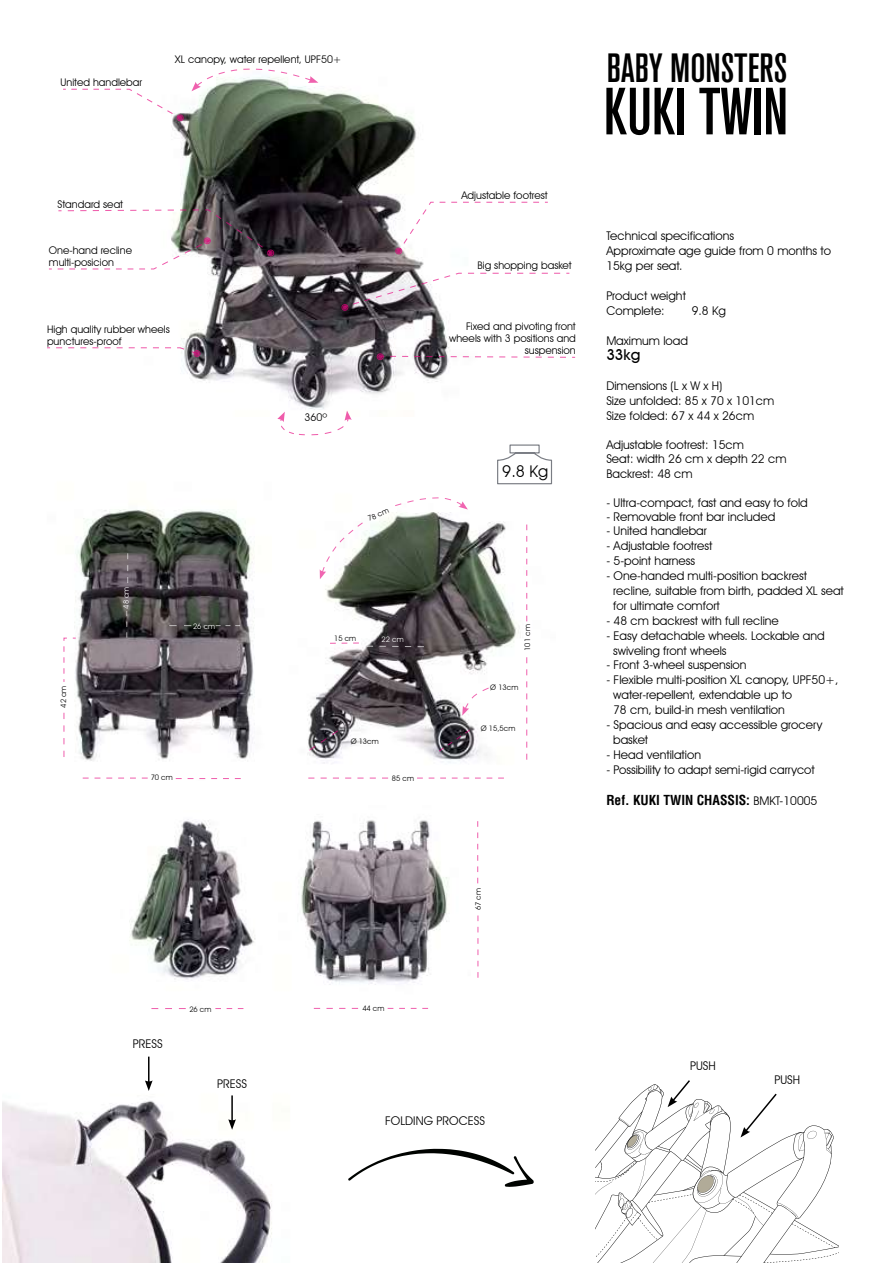
<style>
.page{position:relative;width:893px;height:1263px;background:#fff}
.page>*{position:absolute;margin:0;border:0;box-sizing:border-box;transform-origin:0 0}
.t1{font:500 condensed 66px "Akzidenz Grotesk BQ";color:#000}
.t2{font:500 condensed 40.5px "Akzidenz Grotesk BQ";color:#000}
.t3{font:16.2px "Avant Garde IT Cby BT";color:#000}
.t4{font:500 15px "Avant Garde IT Cby BT";color:#000}
.t5{font:700 condensed 13.5px "Helvetica LT Std";color:#000}
.t6{font:12px/15px "Avant Garde IT Cby BT";color:#000}
.t7{font:10.5px/12px "Avant Garde IT Cby BT";color:#000}
.t8{font:7.5px "Avant Garde IT Cby BT";color:#000}
.t9{font:7.5px "Avant Garde IT Cby BT";color:#fff}
.s1{font-family:"Avant Garde IT Cby BT";font-weight:400;font-stretch:normal;font-size:12px}
</style>
<div class="page">
<img style="left:172px;top:91px;width:278px;height:319px">
<svg style="left:277px;top:411px;width:75px;height:25px"></svg>
<svg style="left:191px;top:68px;width:127px;height:23px"></svg>
<svg style="left:47px;top:347px;width:152px;height:9px"></svg>
<div style="left:194px;top:350px;width:6px;height:7px;border:1px solid #e6007d;border-radius:50%"></div>
<svg style="left:377px;top:354px;width:198px;height:6px"></svg>
<svg style="left:342px;top:272px;width:228px;height:38px"></svg>
<svg style="left:49px;top:209px;width:224px;height:61px"></svg>
<div style="left:267px;top:250px;width:7px;height:6px;border:1px solid #e6007d;border-radius:50%"></div>
<svg style="left:397px;top:201px;width:151px;height:52px"></svg>
<div style="left:395px;top:248px;width:7px;height:6px;border:1px solid #e6007d;border-radius:50%"></div>
<img style="left:63px;top:509px;width:192px;height:270px">
<img style="left:307px;top:509px;width:221px;height:270px">
<svg style="left:63px;top:637px;width:14px;height:46px"></svg>
<svg style="left:63px;top:713px;width:1px;height:44px"></svg>
<svg style="left:395px;top:497px;width:73px;height:12px"></svg>
<svg style="left:320px;top:522px;width:43px;height:57px"></svg>
<svg style="left:462px;top:687px;width:27px;height:29px"></svg>
<svg style="left:169px;top:625px;width:22px;height:1px"></svg>
<svg style="left:126px;top:611px;width:1px;height:27px"></svg>
<svg style="left:83px;top:778px;width:65px;height:1px"></svg>
<svg style="left:308px;top:778px;width:80px;height:1px"></svg>
<svg style="left:438px;top:729px;width:33px;height:23px"></svg>
<svg style="left:308px;top:729px;width:31px;height:22px"></svg>
<svg style="left:330px;top:642px;width:29px;height:2px"></svg>
<svg style="left:366px;top:645px;width:59px;height:3px"></svg>
<svg style="left:176px;top:778px;width:65px;height:1px"></svg>
<svg style="left:417px;top:778px;width:87px;height:1px"></svg>
<svg style="left:127px;top:553px;width:1px;height:30px"></svg>
<svg style="left:216px;top:625px;width:24px;height:1px"></svg>
<svg style="left:526px;top:524px;width:1px;height:97px"></svg>
<svg style="left:526px;top:657px;width:1px;height:103px"></svg>
<svg style="left:497px;top:444px;width:56px;height:41px"></svg>
<img style="left:330px;top:820px;width:118px;height:165px">
<img style="left:129px;top:819px;width:201px;height:190px">
<svg style="left:314px;top:1008px;width:44px;height:1px"></svg>
<svg style="left:477px;top:915px;width:1px;height:63px"></svg>
<svg style="left:151px;top:1008px;width:35px;height:1px"></svg>
<svg style="left:215px;top:1008px;width:28px;height:1px"></svg>
<svg style="left:388px;top:1008px;width:40px;height:1px"></svg>
<svg style="left:477px;top:821px;width:1px;height:62px"></svg>
<img style="left:2px;top:1100px;width:270px;height:163px">
<svg style="left:596px;top:1080px;width:243px;height:183px"></svg>
<hr style="left:148px;top:1056px;width:2px;height:27px;background:#000">
<svg style="left:145px;top:1080px;width:8px;height:11px"></svg>
<hr style="left:231px;top:1095px;width:2px;height:26px;background:#000">
<svg style="left:228px;top:1119px;width:8px;height:11px"></svg>
<svg style="left:348px;top:1149px;width:186px;height:38px"></svg>
<svg style="left:63px;top:88px;width:120px;height:33px"></svg>
<p class="t7" style="left:61px;top:76px;width:83px">United handlebar</p>
<p class="t7" style="left:175px;top:53px;width:168px">XL canopy, water repellent, UPF50+</p>
<p class="t7" style="left:58px;top:198px;width:67px">Standard seat</p>
<p class="t7" style="left:49px;top:244px;width:85px">One-hand recline multi-posicion</p>
<p class="t7" style="left:47px;top:323px;width:124px">High quality rubber wheels punctures-proof</p>
<p class="t8" style="left:59px;top:708px;width:24px;rotate:-90deg">42 cm</p>
<p class="t9" style="left:122px;top:609px;width:24px;rotate:-90deg">48 cm</p>
<p class="t9" style="left:193px;top:622px;width:24px">26 cm</p>
<p class="t7" style="left:305px;top:411px;width:24px">360º</p>
<p class="t8" style="left:366px;top:515px;width:24px;rotate:-24deg">78 cm</p>
<p class="t8" style="left:334px;top:633px;width:24px">15 cm</p>
<p class="t9" style="left:382px;top:634px;width:24px">22 cm</p>
<p class="t8" style="left:351px;top:737px;width:30px">Ø 13cm</p>
<p class="t8" style="left:151px;top:773px;width:24px">70 cm</p>
<p class="t8" style="left:392px;top:774px;width:24px">85 cm</p>
<p class="t7" style="left:461px;top:190px;width:88px">Adjustable footrest</p>
<p class="t7" style="left:477px;top:260px;width:96px">Big shopping basket</p>
<p class="t7" style="left:449px;top:320px;width:128px;text-align:right">Fixed and pivoting front wheels with 3 positions and suspension</p>
<h3 class="t3" style="left:502px;top:461px;width:48px">9.8 Kg</h3>
<p class="t8" style="left:523px;top:651px;width:28px;rotate:-90deg">101 cm</p>
<p class="t8" style="left:490px;top:683px;width:30px">Ø 13cm</p>
<p class="t8" style="left:481px;top:724px;width:36px">Ø 15,5cm</p>
<h2 class="t2" style="left:607px;top:45px;width:182px">BABY MONSTERS</h2>
<h1 class="t1" style="left:604px;top:74px;width:186px">KUKI TWIN</h1>
<p class="t6" style="left:606px;top:228px;width:226px">Technical specifications<br>Approximate age guide from 0 months to<br>15kg per seat.</p>
<p class="t6" style="left:606px;top:288px;width:81px">Product weight<br>Complete:</p>
<p class="t6" style="left:692px;top:303px;width:36px">9.8 Kg</p>
<p class="t6" style="left:606px;top:333px;width:83px">Maximum load</p>
<p class="t4" style="left:606px;top:345px;width:35px">33kg</p>
<p class="t6" style="left:606px;top:378px;width:169px">Dimensions (L x W x H)<br>Size unfolded: 85 x 70 x 101cm<br>Size folded: 67 x 44 x 26cm</p>
<p class="t6" style="left:606px;top:437px;width:182px;line-height:14.4px">Adjustable footrest: 15cm<br>Seat: width 26 cm x depth 22 cm<br>Backrest: 48 cm</p>
<p class="t6" style="left:606px;top:495px;width:203px">- Ultra-compact, fast and easy to fold</p>
<p class="t6" style="left:606px;top:509px;width:170px">- Removable front bar included</p>
<p class="t6" style="left:606px;top:523px;width:102px">- United handlebar</p>
<p class="t6" style="left:606px;top:538px;width:108px">- Adjustable footrest</p>
<p class="t6" style="left:606px;top:553px;width:90px">- 5-point harness</p>
<p class="t6" style="left:613px;top:568px;width:232px;text-indent:-7px">- One-handed multi-position backrest recline, suitable from birth, padded XL seat for ultimate comfort</p>
<p class="t6" style="left:606px;top:613px;width:174px">- 48 cm backrest with full recline</p>
<p class="t6" style="left:613px;top:628px;width:213px;text-indent:-7px">- Easy detachable wheels. Lockable and swiveling front wheels</p>
<p class="t6" style="left:606px;top:657px;width:142px">- Front 3-wheel suspension</p>
<p class="t6" style="left:613px;top:672px;width:227px;text-indent:-7px">- Flexible multi-position XL canopy, UPF50+, water-repellent, extendable up to<br>78 cm, build-in mesh ventilation</p>
<p class="t6" style="left:613px;top:717px;width:211px;text-indent:-7px">- Spacious and easy accessible grocery basket</p>
<p class="t6" style="left:606px;top:747px;width:96px">- Head ventilation</p>
<p class="t6" style="left:606px;top:762px;width:210px">- Possibility to adapt semi-rigid carrycot</p>
<p class="t5" style="left:606px;top:792px;width:213px">Ref. KUKI TWIN CHASSIS: <span class="s1">BMKT-10005</span></p>
<p class="t8" style="left:473px;top:910px;width:24px;rotate:-90deg">67 cm</p>
<p class="t6" style="left:133px;top:1036px;width:31px">PRESS</p>
<p class="t8" style="left:189px;top:1005px;width:24px">26 cm</p>
<p class="t8" style="left:362px;top:1004px;width:24px">44 cm</p>
<p class="t6" style="left:690px;top:1058px;width:27px">PUSH</p>
<p class="t6" style="left:217px;top:1076px;width:31px">PRESS</p>
<p class="t6" style="left:774px;top:1072px;width:27px">PUSH</p>
<p class="t6" style="left:385px;top:1113px;width:101px">FOLDING PROCESS</p>
</div>
